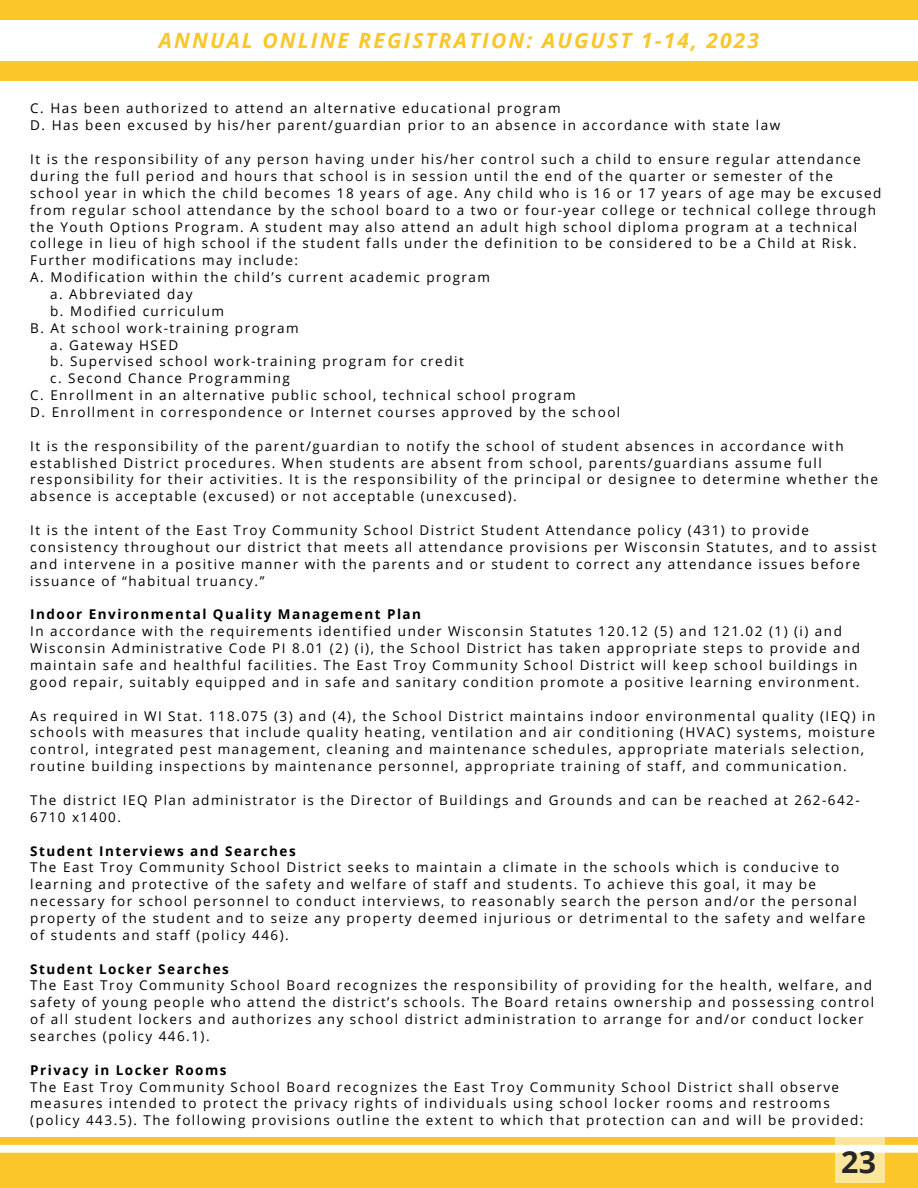
<style>
.page{position:relative;width:918px;height:1188px;background:#fff}
.page>*{position:absolute;margin:0;border:0;box-sizing:border-box;transform-origin:0 0}
.t1{font:700 30.45px "Open Sans";color:#272727}
.t2{font:italic 700 21px "Open Sans";letter-spacing:.1em;color:#fac628}
.t3{font:13.5px/16.8px "Open Sans";letter-spacing:.11em;color:#000}
.t4{font:700 13.5px "Open Sans";letter-spacing:.11em;color:#000}
</style>
<div class="page">
<div style="left:0;top:0;width:918px;height:81px;background:#fac628"></div>
<div style="left:0;top:21px;width:918px;height:40px;background:#fff"></div>
<div style="left:0;top:1138px;width:918px;height:50px;background:#fac628"></div>
<div style="left:0;top:1145px;width:918px;height:8px;background:#fff"></div>
<svg style="left:835px;top:1138px;width:49px;height:45px;fill:#fce59d"></svg>
<p class="t2" style="left:159px;top:25px;width:602px">ANNUAL ONLINE REGISTRATION: AUGUST 1-14, 2023</p>
<p class="t3" style="left:30px;top:100px;width:532px">C. Has been authorized to attend an alternative educational program</p>
<p class="t3" style="left:30px;top:117px;width:751px">D. Has been excused by his/her parent/guardian prior to an absence in accordance with state law</p>
<p class="t3" style="left:30px;top:150px;width:853px">It is the responsibility of any person having under his/her control such a child to ensure regular attendance during the full period and hours that school is in session until the end of the quarter or semester of the school year in which the child becomes 18 years of age. Any child who is 16 or 17 years of age may be excused from regular school attendance by the school board to a two or four-year college or technical college through the Youth Options Program. A student may also attend an adult high school diploma program at a technical college in lieu of high school if the student falls under the definition to be considered to be a Child at Risk.<br>Further modifications may include:</p>
<p class="t3" style="left:30px;top:268px;width:461px">A. Modification within the child’s current academic program</p>
<p class="t3" style="left:50px;top:285px;width:144px">a. Abbreviated day</p>
<p class="t3" style="left:50px;top:302px;width:175px">b. Modified curriculum</p>
<p class="t3" style="left:30px;top:319px;width:270px">B. At school work-training program</p>
<p class="t3" style="left:50px;top:336px;width:130px">a. Gateway HSED</p>
<p class="t3" style="left:50px;top:353px;width:415px">b. Supervised school work-training program for credit</p>
<p class="t3" style="left:50px;top:370px;width:241px">c. Second Chance Programming</p>
<p class="t3" style="left:30px;top:387px;width:547px">C. Enrollment in an alternative public school, technical school program</p>
<p class="t3" style="left:30px;top:403px;width:592px">D. Enrollment in correspondence or Internet courses approved by the school</p>
<p class="t3" style="left:30px;top:437px;width:849px">It is the responsibility of the parent/guardian to notify the school of student absences in accordance with established District procedures. When students are absent from school, parents/guardians assume full responsibility for their activities. It is the responsibility of the principal or designee to determine whether the absence is acceptable (excused) or not acceptable (unexcused).</p>
<p class="t3" style="left:30px;top:521px;width:848px">It is the intent of the East Troy Community School District Student Attendance policy (431) to provide consistency throughout our district that meets all attendance provisions per Wisconsin Statutes, and to assist and intervene in a positive manner with the parents and or student to correct any attendance issues before issuance of “habitual truancy.”</p>
<p class="t4" style="left:30px;top:605px;width:392px">Indoor Environmental Quality Management Plan</p>
<p class="t3" style="left:30px;top:623px;width:831px">In accordance with the requirements identified under Wisconsin Statutes 120.12 (5) and 121.02 (1) (i) and Wisconsin Administrative Code PI 8.01 (2) (i), the School District has taken appropriate steps to provide and maintain safe and healthful facilities. The East Troy Community School District will keep school buildings in good repair, suitably equipped and in safe and sanitary condition promote a positive learning environment.</p>
<p class="t3" style="left:30px;top:707px;width:847px">As required in WI Stat. 118.075 (3) and (4), the School District maintains indoor environmental quality (IEQ) in schools with measures that include quality heating, ventilation and air conditioning (HVAC) systems, moisture control, integrated pest management, cleaning and maintenance schedules, appropriate materials selection, routine building inspections by maintenance personnel, appropriate training of staff, and communication.</p>
<p class="t3" style="left:30px;top:791px;width:831px">The district IEQ Plan administrator is the Director of Buildings and Grounds and can be reached at 262-642-<br>6710 x1400.</p>
<p class="t4" style="left:30px;top:841px;width:267px">Student Interviews and Searches</p>
<p class="t3" style="left:30px;top:859px;width:837px">The East Troy Community School District seeks to maintain a climate in the schools which is conducive to learning and protective of the safety and welfare of staff and students. To achieve this goal, it may be necessary for school personnel to conduct interviews, to reasonably search the person and/or the personal property of the student and to seize any property deemed injurious or detrimental to the safety and welfare of students and staff (policy 446).</p>
<p class="t4" style="left:30px;top:959px;width:200px">Student Locker Searches</p>
<p class="t3" style="left:30px;top:977px;width:846px">The East Troy Community School Board recognizes the responsibility of providing for the health, welfare, and safety of young people who attend the district’s schools. The Board retains ownership and possessing control of all student lockers and authorizes any school district administration to arrange for and/or conduct locker searches (policy 446.1).</p>
<p class="t4" style="left:30px;top:1060px;width:198px">Privacy in Locker Rooms</p>
<p class="t3" style="left:30px;top:1078px;width:835px">The East Troy Community School Board recognizes the East Troy Community School District shall observe measures intended to protect the privacy rights of individuals using school locker rooms and restrooms (policy 443.5). The following provisions outline the extent to which that protection can and will be provided:</p>
<p class="t1" style="left:841px;top:1140px;width:36px">23</p>
</div>
